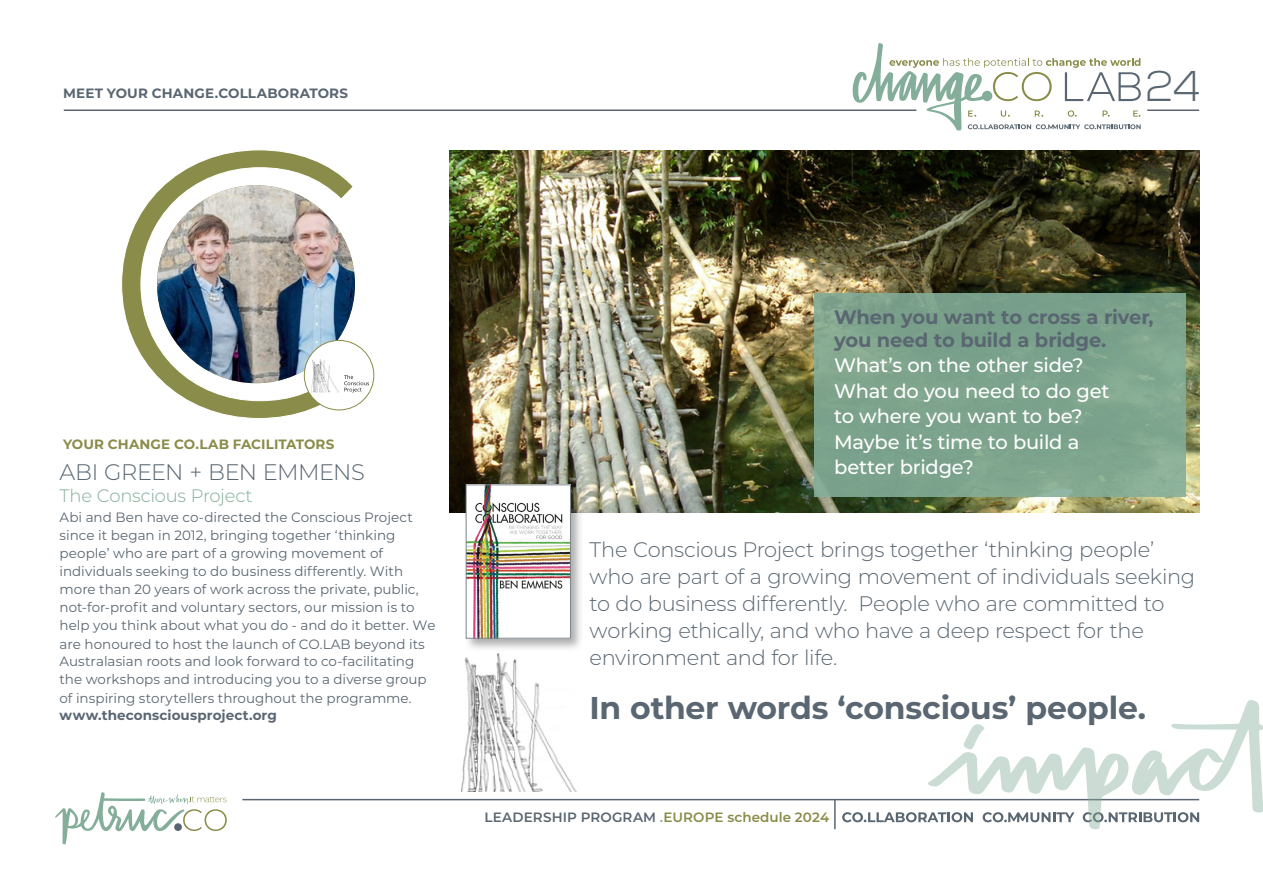
<style>
.page{position:relative;width:1263px;height:893px;background:#fff}
.page>*{position:absolute;margin:0;border:0;box-sizing:border-box;transform-origin:0 0}
.t1{font:300 42.9px "Nexa";color:#5a6671}
.t2{font:700 31.5px "Montserrat";letter-spacing:-.01em;color:#5a6671}
.t3{font:300 22.5px "Montserrat";letter-spacing:-.025em;color:#5a6671}
.t4{font:300 21px/27px "Montserrat";letter-spacing:-.015em;color:#5a6671}
.t5{font:500 19.5px/25.5px "Montserrat";letter-spacing:-.01em;color:#fff}
.t6{font:700 19.5px/22.5px "Montserrat";letter-spacing:-.01em;color:#5a6671}
.t7{font:300 18px "Montserrat";letter-spacing:-.015em;color:#84ae9a}
.t8{font:13.5px/18px "Montserrat";color:#5a6671}
.t9{font:700 13.5px "Montserrat";letter-spacing:.01em;color:#5a6671}
.t10{font:600 13.5px "Montserrat";letter-spacing:.01em;color:#8a8c49}
.t11{font:700 13.5px "Montserrat";letter-spacing:.01em;color:#8a8c49}
.s1{color:#5a6671}
.s2{color:#84ae9a}
</style>
<div class="page">
<svg style="left:55px;top:792px;width:172px;height:53px"></svg>
<hr style="left:64px;top:109px;width:852px;height:2px;background:#5a6671">
<hr style="left:1147px;top:109px;width:52px;height:2px;background:#5a6671">
<hr style="left:242px;top:799px;width:957px;height:1px;background:#5a6671">
<hr style="left:834px;top:799px;width:2px;height:30px;background:#5a6671">
<svg style="left:853px;top:45px;width:288px;height:85px"></svg>
<img style="left:461px;top:654px;width:115px;height:137px">
<img style="left:121px;top:150px;width:234px;height:269px">
<div style="left:304px;top:340px;width:70px;height:70px;background:#fff;border-radius:50%"></div>
<img style="left:311px;top:359px;width:58px;height:35px">
<div style="left:304px;top:340px;width:70px;height:70px;border:1px solid #8a8c49;border-radius:50%"></div>
<img style="left:449px;top:150px;width:750px;height:363px">
<div style="left:814px;top:293px;width:371px;height:203px;background:linear-gradient(to right,#7ca28c,#7fa68f)"></div>
<div style="left:464px;top:483px;width:120px;height:169px;background:#231f20;opacity:.37"></div>
<img style="left:468px;top:487px;width:101px;height:149px">
<div style="left:466px;top:485px;width:105px;height:153px;border:1px solid #7c858c"></div>
<svg style="left:842px;top:700px;width:421px;height:129px"></svg>
<p class="t9" style="left:63px;top:84px;width:286px">MEET YOUR CHANGE.COLLABORATORS</p>
<h1 class="t1" style="left:1145px;top:61px;width:58px">24</h1>
<p class="t11" style="left:63px;top:434px;width:273px">YOUR CHANGE CO.LAB FACILITATORS</p>
<h3 class="t3" style="left:60px;top:456px;width:307px">ABI GREEN + BEN EMMENS</h3>
<h3 class="t7" style="left:60px;top:484px;width:195px">The Conscious Project</h3>
<p class="t8" style="left:60px;top:508px;width:377px">Abi and Ben have co-directed the Conscious Project since it began in 2012, bringing together ‘thinking people’ who are part of a growing movement of individuals seeking to do business differently. With more than 20 years of work across the private, public, not-for-profit and voluntary sectors, our mission is to help you think about what you do - and do it better. We are honoured to host the launch of CO.LAB beyond its Australasian roots and look forward to co-facilitating the workshops and introducing you to a diverse group of inspiring storytellers throughout the programme.</p>
<p class="t9" style="left:60px;top:705px;width:219px">www.theconsciousproject.org</p>
<h3 class="t6" style="left:834px;top:305px;width:321px">When you want to cross a river, you need to build a bridge.</h3>
<h3 class="t5" style="left:834px;top:352px;width:277px">What’s on the other side?<br>What do you need to do get to where you want to be?<br>Maybe it’s time to build a better bridge?</h3>
<p class="t4" style="left:589px;top:536px;width:607px">The Conscious Project brings together ‘thinking people’ who are part of a growing movement of individuals seeking to do business differently. People who are committed to working ethically, and who have a deep respect for the environment and for life.</p>
<h2 class="t2" style="left:589px;top:685px;width:558px">In other words ‘conscious’ people.</h2>
<p class="t10" style="left:485px;top:808px;width:346px"><span class="s1">LEADERSHIP PROGRAM</span> <span class="s2">.</span>EUROPE schedule 2024</p>
</div>
